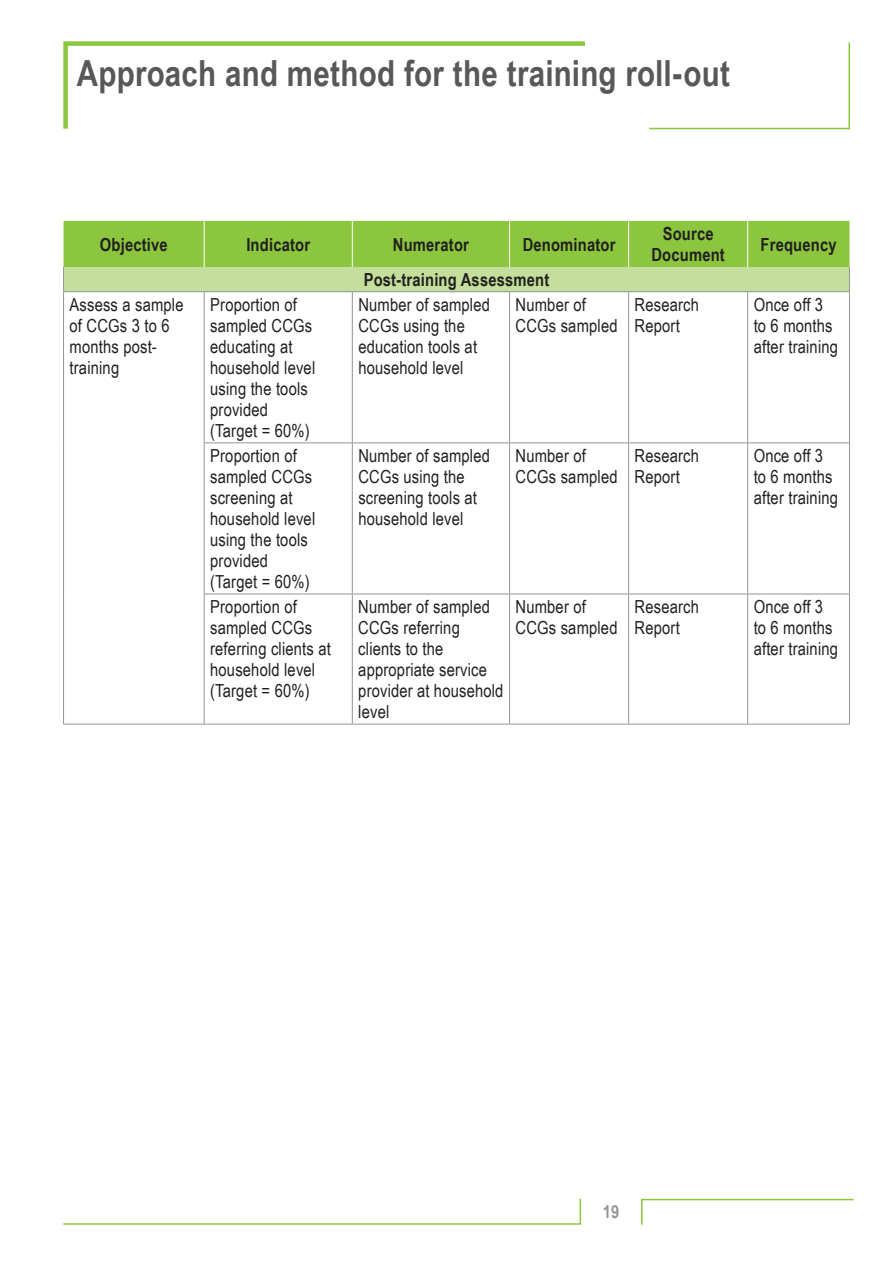
<style>
.page{position:relative;width:893px;height:1263px;background:#fff}
.page>*{position:absolute;margin:0;border:0;box-sizing:border-box;transform-origin:0 0}
.t1{font:700 36px "Arial Narrow";letter-spacing:.005em;color:#57585a}
.t2{font:18px/21px "Arial Narrow";letter-spacing:.01em;color:#231f20}
.t3{font:700 18px/21px "Arial Narrow";letter-spacing:.01em;color:#231f20;text-align:center}
.t4{font:700 18px "Arial Narrow";color:#939598}
</style>
<div class="page">
<svg style="left:63px;top:41px;width:523px;height:88px"></svg>
<svg style="left:649px;top:42px;width:201px;height:88px"></svg>
<svg style="left:63px;top:1198px;width:519px;height:27px"></svg>
<svg style="left:641px;top:1198px;width:213px;height:27px"></svg>
<svg style="left:63px;top:221px;width:787px;height:70px;background:#9ece5e"></svg>
<hr style="left:63px;top:291px;width:141px;height:1px;background:#939598">
<hr style="left:63px;top:292px;width:1px;height:151px;background:#939598">
<hr style="left:204px;top:291px;width:148px;height:1px;background:#939598">
<hr style="left:204px;top:292px;width:1px;height:150px;background:#939598">
<hr style="left:352px;top:291px;width:158px;height:1px;background:#939598">
<hr style="left:352px;top:292px;width:1px;height:150px;background:#939598">
<hr style="left:510px;top:291px;width:119px;height:1px;background:#939598">
<hr style="left:509px;top:292px;width:1px;height:150px;background:#939598">
<hr style="left:629px;top:291px;width:119px;height:1px;background:#939598">
<hr style="left:628px;top:292px;width:1px;height:150px;background:#939598">
<hr style="left:748px;top:291px;width:102px;height:1px;background:#939598">
<hr style="left:747px;top:292px;width:1px;height:150px;background:#939598">
<hr style="left:849px;top:292px;width:1px;height:150px;background:#939598">
<hr style="left:63px;top:443px;width:1px;height:151px;background:#939598">
<hr style="left:204px;top:442px;width:148px;height:1px;background:#939598">
<hr style="left:204px;top:443px;width:1px;height:151px;background:#939598">
<hr style="left:352px;top:442px;width:158px;height:1px;background:#939598">
<hr style="left:352px;top:443px;width:1px;height:151px;background:#939598">
<hr style="left:510px;top:442px;width:119px;height:1px;background:#939598">
<hr style="left:509px;top:443px;width:1px;height:151px;background:#939598">
<hr style="left:629px;top:442px;width:119px;height:1px;background:#939598">
<hr style="left:628px;top:443px;width:1px;height:151px;background:#939598">
<hr style="left:748px;top:442px;width:102px;height:1px;background:#939598">
<hr style="left:747px;top:443px;width:1px;height:151px;background:#939598">
<hr style="left:849px;top:443px;width:1px;height:151px;background:#939598">
<hr style="left:63px;top:594px;width:1px;height:130px;background:#939598">
<hr style="left:204px;top:594px;width:148px;height:1px;background:#939598">
<hr style="left:204px;top:594px;width:1px;height:130px;background:#939598">
<hr style="left:352px;top:594px;width:158px;height:1px;background:#939598">
<hr style="left:352px;top:594px;width:1px;height:130px;background:#939598">
<hr style="left:510px;top:594px;width:119px;height:1px;background:#939598">
<hr style="left:509px;top:594px;width:1px;height:130px;background:#939598">
<hr style="left:629px;top:594px;width:119px;height:1px;background:#939598">
<hr style="left:628px;top:594px;width:1px;height:130px;background:#939598">
<hr style="left:748px;top:594px;width:102px;height:1px;background:#939598">
<hr style="left:747px;top:594px;width:1px;height:130px;background:#939598">
<hr style="left:849px;top:594px;width:1px;height:130px;background:#939598">
<hr style="left:63px;top:724px;width:141px;height:1px;background:#939598">
<hr style="left:204px;top:724px;width:148px;height:1px;background:#939598">
<hr style="left:352px;top:724px;width:158px;height:1px;background:#939598">
<hr style="left:510px;top:724px;width:119px;height:1px;background:#939598">
<hr style="left:629px;top:724px;width:119px;height:1px;background:#939598">
<hr style="left:748px;top:724px;width:102px;height:1px;background:#939598">
<hr style="left:204px;top:221px;width:1px;height:46px;background:#fff">
<hr style="left:352px;top:221px;width:1px;height:46px;background:#fff">
<hr style="left:509px;top:221px;width:1px;height:46px;background:#fff">
<hr style="left:628px;top:221px;width:1px;height:46px;background:#fff">
<hr style="left:747px;top:221px;width:1px;height:46px;background:#fff">
<h1 class="t1" style="left:77px;top:47px;width:655px">Approach and method for the training roll-out</h1>
<p class="t3" style="left:100px;top:233px;width:69px">Objective</p>
<p class="t3" style="left:246px;top:233px;width:65px">Indicator</p>
<p class="t3" style="left:393px;top:233px;width:78px">Numerator</p>
<p class="t3" style="left:523px;top:233px;width:94px">Denominator</p>
<p class="t3" style="left:651px;top:222px;width:75px">Source<br>Document</p>
<p class="t3" style="left:760px;top:233px;width:78px">Frequency</p>
<p class="t3" style="left:364px;top:268px;width:187px">Post-training Assessment</p>
<p class="t2" style="left:70px;top:293px;width:116px">Assess a sample of CCGs 3 to 6 months post&shy;training</p>
<p class="t2" style="left:210px;top:293px;width:107px">Proportion of sampled CCGs educating at household level using the tools provided (Target = 60%)</p>
<p class="t2" style="left:358px;top:293px;width:133px">Number of sampled<br>CCGs using the education tools at household level</p>
<p class="t2" style="left:516px;top:293px;width:104px">Number of<br>CCGs sampled</p>
<p class="t2" style="left:635px;top:293px;width:66px">Research<br>Report</p>
<p class="t2" style="left:754px;top:293px;width:86px">Once off 3 to 6 months after training</p>
<p class="t2" style="left:210px;top:445px;width:107px">Proportion of sampled CCGs screening at household level using the tools provided (Target = 60%)</p>
<p class="t2" style="left:358px;top:445px;width:133px">Number of sampled<br>CCGs using the screening tools at household level</p>
<p class="t2" style="left:516px;top:445px;width:104px">Number of<br>CCGs sampled</p>
<p class="t2" style="left:635px;top:445px;width:66px">Research<br>Report</p>
<p class="t2" style="left:754px;top:445px;width:86px">Once off 3 to 6 months after training</p>
<p class="t2" style="left:210px;top:596px;width:122px">Proportion of sampled CCGs referring clients at household level (Target = 60%)</p>
<p class="t2" style="left:358px;top:596px;width:147px">Number of sampled<br>CCGs referring clients to the appropriate service provider at household level</p>
<p class="t2" style="left:515px;top:596px;width:104px">Number of<br>CCGs sampled</p>
<p class="t2" style="left:635px;top:596px;width:66px">Research<br>Report</p>
<p class="t2" style="left:754px;top:596px;width:86px">Once off 3 to 6 months after training</p>
<p class="t4" style="left:603px;top:1198px;width:18px">19</p>
</div>
